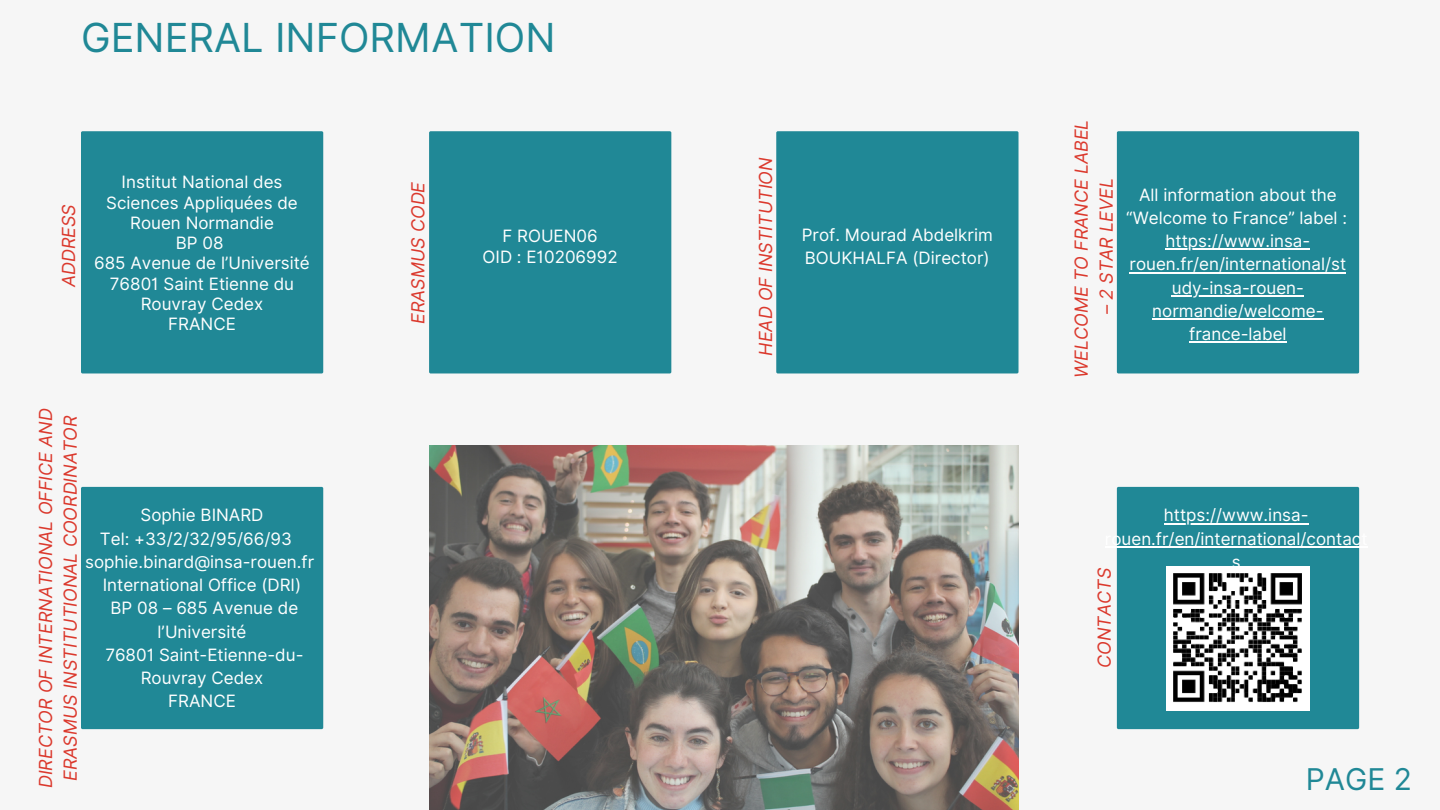
<style>
.page{position:relative;width:1440px;height:810px;background:#f6f6f6}
.page>*{position:absolute;margin:0;border:0;box-sizing:border-box;transform-origin:0 0}
.t1{font:40px "Inter";color:#208896}
.t2{font:30px "Inter";color:#208896}
.t3{font:italic 18px/24.8px "Inter";color:#db392d;text-align:center}
.t4{font:17px/23.2px "Inter";color:#fff;text-align:center}
</style>
<div class="page">
<div style="left:81px;top:131px;width:242px;height:242px;background:#208896"></div>
<img style="left:429px;top:446px;width:590px;height:364px">
<div style="left:429px;top:131px;width:242px;height:242px;background:#208896"></div>
<div style="left:81px;top:487px;width:242px;height:242px;background:#208896"></div>
<div style="left:1117px;top:487px;width:242px;height:242px;background:#208896"></div>
<div style="left:776px;top:131px;width:243px;height:242px;background:#208896"></div>
<div style="left:1117px;top:131px;width:242px;height:242px;background:#208896"></div>
<img style="left:1166px;top:567px;width:143px;height:144px">
<hr style="left:1164px;top:523px;width:145px;height:1px;background:#fff">
<hr style="left:1105px;top:546px;width:262px;height:2px;background:#fff">
<svg style="left:1232px;top:569px;width:9px;height:2px"></svg>
<hr style="left:1166px;top:249px;width:144px;height:1px;background:#fff">
<hr style="left:1130px;top:272px;width:216px;height:1px;background:#fff">
<hr style="left:1172px;top:295px;width:132px;height:2px;background:#fff">
<hr style="left:1152px;top:318px;width:172px;height:2px;background:#fff">
<hr style="left:1189px;top:342px;width:98px;height:1px;background:#fff">
<p class="t1" style="left:81px;top:14px;width:476px">GENERAL INFORMATION</p>
<p class="t3" style="left:56px;top:287px;width:85px;rotate:-90deg">ADDRESS</p>
<p class="t4" style="left:106px;top:172px;width:193px;line-height:20.2px">Institut National des<br>Sciences Appliquées de<br>Rouen Normandie</p>
<p class="t4" style="left:176px;top:231px;width:49px">BP 08</p>
<p class="t4" style="left:94px;top:252px;width:217px">685 Avenue de l’Université</p>
<p class="t4" style="left:110px;top:273px;width:186px;line-height:20.2px">76801 Saint Etienne du<br>Rouvray Cedex</p>
<p class="t4" style="left:168px;top:312px;width:69px">FRANCE</p>
<p class="t3" style="left:406px;top:324px;width:144px;rotate:-90deg">ERASMUS CODE</p>
<p class="t4" style="left:502px;top:225px;width:97px">F ROUEN06</p>
<p class="t4" style="left:483px;top:245px;width:137px">OID : E10206992</p>
<p class="t3" style="left:33px;top:788px;width:382px;rotate:-90deg">DIRECTOR OF INTERNATIONAL OFFICE AND<br>ERASMUS INSTITUTIONAL COORDINATOR</p>
<p class="t4" style="left:141px;top:504px;width:124px">Sophie BINARD</p>
<p class="t4" style="left:100px;top:527px;width:194px">Tel: +33/2/32/95/66/93</p>
<p class="t4" style="left:85px;top:550px;width:231px">sophie.binard@insa-rouen.fr</p>
<p class="t4" style="left:103px;top:573px;width:200px">International Office (DRI)</p>
<p class="t4" style="left:111px;top:597px;width:189px">BP 08 – 685 Avenue de l’Université</p>
<p class="t4" style="left:105px;top:643px;width:200px">76801 Saint-Etienne-du-<br>Rouvray Cedex</p>
<p class="t4" style="left:168px;top:690px;width:69px">FRANCE</p>
<p class="t3" style="left:753px;top:356px;width:200px;rotate:-90deg">HEAD OF INSTITUTION</p>
<p class="t4" style="left:802px;top:223px;width:193px;text-align:left">Prof. Mourad Abdelkrim<br>BOUKHALFA (Director)</p>
<p class="t3" style="left:1069px;top:378px;width:260px;rotate:-90deg">WELCOME TO FRANCE LABEL</p>
<p class="t3" style="left:1094px;top:314px;width:137px;rotate:-90deg">– 2 STAR LEVEL</p>
<p class="t4" style="left:1126px;top:183px;width:222px">All information about the “Welcome to France” label :</p>
<p class="t4" style="left:1130px;top:229px;width:218px">https://www.insa&shy;rouen.fr/en/international/st udy-insa-rouen&shy;normandie/welcome&shy;france-label</p>
<p class="t4" style="left:1105px;top:504px;width:264px">https://www.insa&shy;rouen.fr/en/international/contact s</p>
<p class="t3" style="left:1092px;top:668px;width:102px;rotate:-90deg">CONTACTS</p>
<p class="t2" style="left:1306px;top:761px;width:108px">PAGE 2</p>
</div>
